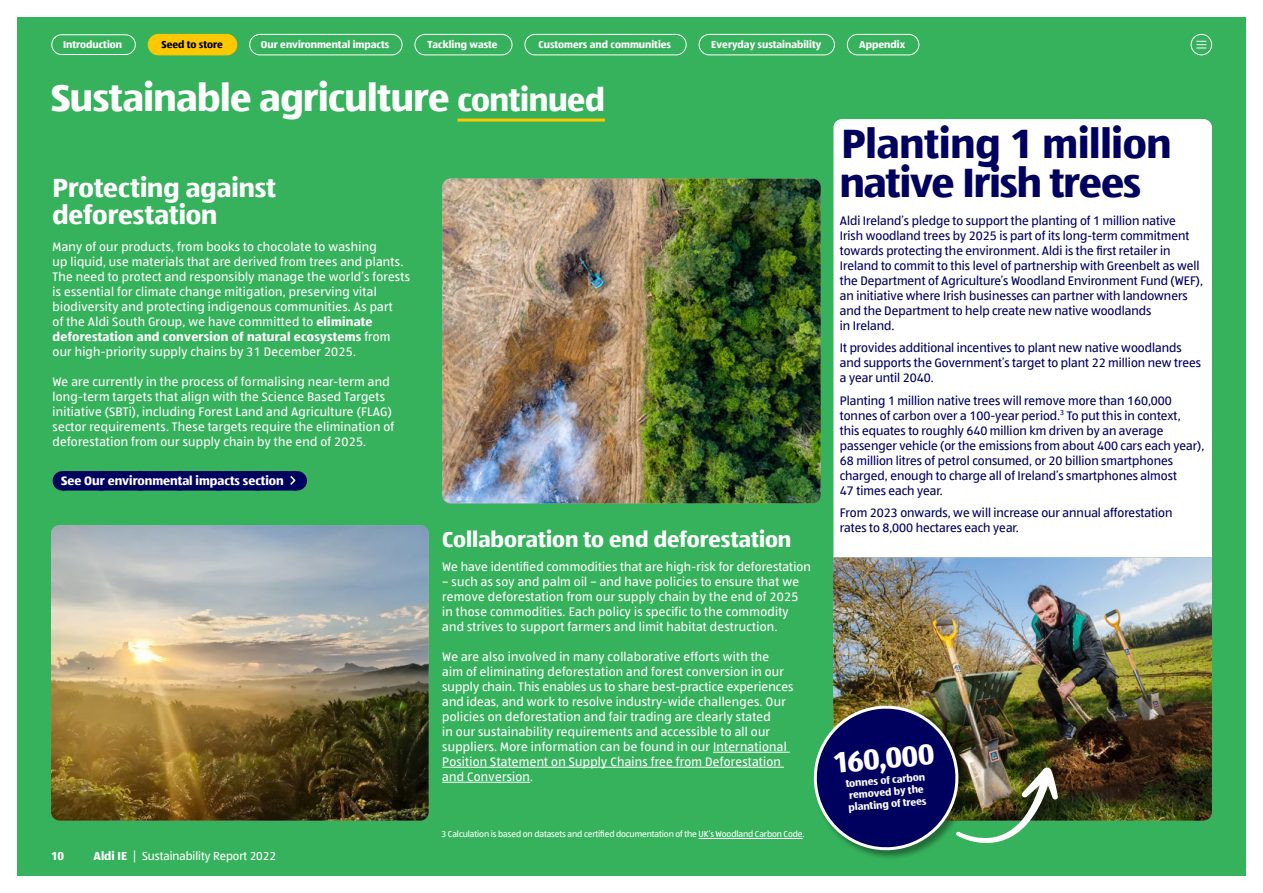
<style>
.page{position:relative;width:1263px;height:893px;background:#fff}
.page>*{position:absolute;margin:0;border:0;box-sizing:border-box;transform-origin:0 0}
.t1{font:700 42px/39px "ALDISUED Office";letter-spacing:-.015em;color:#00005f}
.t2{font:700 39px "ALDISUED Office";letter-spacing:-.015em;color:#fff}
.t3{font:700 30px "ALDISUED Office";color:#fff}
.t4{font:700 27px/27px "ALDISUED Office";color:#fff}
.t5{font:700 22.5px "ALDISUED Office";color:#fff}
.t6{font:12.75px/15px "ALDISUED Office";letter-spacing:.02em;color:#fff}
.t7{font:12.75px/15px "ALDISUED Office";color:#00005f}
.t8{font:700 12.75px "ALDISUED Office";color:#fff}
.t9{font:12px "ALDISUED Office";color:#fff}
.t10{font:700 12px "ALDISUED Office";color:#fff}
.t11{font:700 10.5px/12px "ALDISUED Office";color:#fff}
.t12{font:700 10.5px "ALDISUED Office";color:#000}
.t13{font:9px "ALDISUED Office";letter-spacing:-.01em;color:#fff}
.s1{font-size:33px}
.s2{font-weight:700}
</style>
<div class="page">
<div style="left:17px;top:17px;width:1229px;height:859px;background:#36b25c"></div>
<div style="left:62px;top:471px;width:234px;height:20px;background:#00005f"></div>
<svg style="left:101px;top:471px;width:176px;height:20px"></svg>
<svg style="left:289px;top:471px;width:8px;height:20px"></svg>
<hr style="left:713px;top:752px;width:77px;height:1px;background:#fff">
<hr style="left:442px;top:767px;width:342px;height:1px;background:#fff">
<hr style="left:442px;top:782px;width:88px;height:1px;background:#fff">
<div style="left:833px;top:119px;width:379px;height:438px;background:#fff"></div>
<hr style="left:457px;top:119px;width:148px;height:3px;background:#ffc800">
<img style="left:833px;top:557px;width:379px;height:264px">
<img style="left:51px;top:525px;width:378px;height:296px">
<hr style="left:699px;top:838px;width:103px;height:1px;background:#fff">
<div style="left:813px;top:704px;width:156px;height:156px;background:#000;opacity:.4"></div>
<img style="left:813px;top:704px;width:245px;height:148px">
<img style="left:442px;top:179px;width:379px;height:324px">
<div style="left:51px;top:34px;width:85px;height:21px;border:1px solid #fff;border-radius:10px"></div>
<div style="left:148px;top:34px;width:89px;height:21px;background:#ffc800;border-radius:10px"></div>
<div style="left:148px;top:34px;width:89px;height:21px;border:1px solid #ffc800;border-radius:10px"></div>
<div style="left:415px;top:34px;width:97px;height:21px;border:1px solid #fff;border-radius:10px"></div>
<div style="left:249px;top:34px;width:153px;height:21px;border:1px solid #fff;border-radius:10px"></div>
<div style="left:524px;top:34px;width:162px;height:21px;border:1px solid #fff;border-radius:10px"></div>
<div style="left:699px;top:34px;width:136px;height:21px;border:1px solid #fff;border-radius:10px"></div>
<div style="left:847px;top:34px;width:72px;height:21px;border:1px solid #fff;border-radius:10px"></div>
<div style="left:1191px;top:34px;width:21px;height:21px;border:1px solid #fff;border-radius:50%"></div>
<svg style="left:1196px;top:41px;width:10px;height:8px"></svg>
<p class="t11" style="left:63px;top:38px;width:60px">Introduction</p>
<p class="t12" style="left:161px;top:37px;width:63px">Seed to store</p>
<p class="t11" style="left:261px;top:38px;width:130px">Our environmental impacts</p>
<p class="t11" style="left:427px;top:38px;width:72px">Tackling waste</p>
<p class="t11" style="left:538px;top:38px;width:134px">Customers and communities</p>
<p class="t11" style="left:711px;top:38px;width:111px">Everyday sustainability</p>
<p class="t11" style="left:859px;top:38px;width:47px">Appendix</p>
<h2 class="t2" style="left:51px;top:71px;width:555px">Sustainable agriculture <span class="s1">continued</span></h2>
<h3 class="t4" style="left:53px;top:173px;width:225px">Protecting against deforestation</h3>
<p class="t6" style="left:53px;top:239px;width:359px">Many of our products, from books to chocolate to washing<br>up liquid, use materials that are derived from trees and plants.<br>The need to protect and responsibly manage the world’s forests is essential for climate change mitigation, preserving vital biodiversity and protecting indigenous communities. As part<br>of the Aldi South Group, we have committed to <span class="s2">eliminate deforestation and conversion of natural ecosystems</span> from our high-priority supply chains by 31 December 2025.</p>
<p class="t6" style="left:53px;top:374px;width:343px">We are currently in the process of formalising near-term and long-term targets that align with the Science Based Targets initiative (SBTi), including Forest Land and Agriculture (FLAG) sector requirements. These targets require the elimination of deforestation from our supply chain by the end of 2025.</p>
<p class="t8" style="left:61px;top:472px;width:224px">See Our environmental impacts section</p>
<p class="t10" style="left:51px;top:847px;width:15px">10</p>
<p class="t9" style="left:94px;top:848px;width:184px"><span class="s2">Aldi IE</span> | Sustainability Report 2022</p>
<h3 class="t5" style="left:442px;top:524px;width:351px">Collaboration to end deforestation</h3>
<p class="t6" style="left:442px;top:558px;width:370px">We have identified commodities that are high-risk for deforestation</p>
<p class="t6" style="left:442px;top:573px;width:358px">– such as soy and palm oil – and have policies to ensure that we remove deforestation from our supply chain by the end of 2025 in those commodities. Each policy is specific to the commodity and strives to support farmers and limit habitat destruction.</p>
<p class="t6" style="left:442px;top:648px;width:353px">We are also involved in many collaborative efforts with the<br>aim of eliminating deforestation and forest conversion in our supply chain. This enables us to share best-practice experiences and ideas, and work to resolve industry-wide challenges. Our policies on deforestation and fair trading are clearly stated<br>in our sustainability requirements and accessible to all our suppliers. More information can be found in our International Position Statement on Supply Chains free from Deforestation and Conversion.</p>
<p class="t13" style="left:441px;top:828px;width:365px">3 Calculation is based on datasets and certified documentation of the UK’s Woodland Carbon Code.</p>
<h1 class="t1" style="left:840px;top:123px;width:333px">Planting 1 million native Irish trees</h1>
<p class="t7" style="left:840px;top:212px;width:365px">Aldi Ireland’s pledge to support the planting of 1 million native<br>Irish woodland trees by 2025 is part of its long-term commitment towards protecting the environment. Aldi is the first retailer in Ireland to commit to this level of partnership with Greenbelt as well the Department of Agriculture’s Woodland Environment Fund (WEF), an initiative where Irish businesses can partner with landowners and the Department to help create new native woodlands<br>in Ireland.</p>
<p class="t7" style="left:840px;top:340px;width:363px">It provides additional incentives to plant new native woodlands and supports the Government’s target to plant 22 million new trees a year until 2040.</p>
<p class="t7" style="left:840px;top:392px;width:366px">Planting 1 million native trees will remove more than 160,000 tonnes of carbon over a 100-year period.<sup>3</sup> To put this in context,<br>this equates to roughly 640 million km driven by an average passenger vehicle (or the emissions from about 400 cars each year), 68 million litres of petrol consumed, or 20 billion smartphones charged, enough to charge all of Ireland’s smartphones almost<br>47 times each year.</p>
<p class="t7" style="left:840px;top:505px;width:334px">From 2023 onwards, we will increase our annual afforestation rates to 8,000 hectares each year.</p>
<h3 class="t3" style="left:831px;top:743px;width:103px;rotate:-5deg">160,000</h3>
<p class="t11" style="left:845px;top:777px;width:81px;rotate:-5deg">tonnes of carbon removed by the planting of trees</p>
</div>
